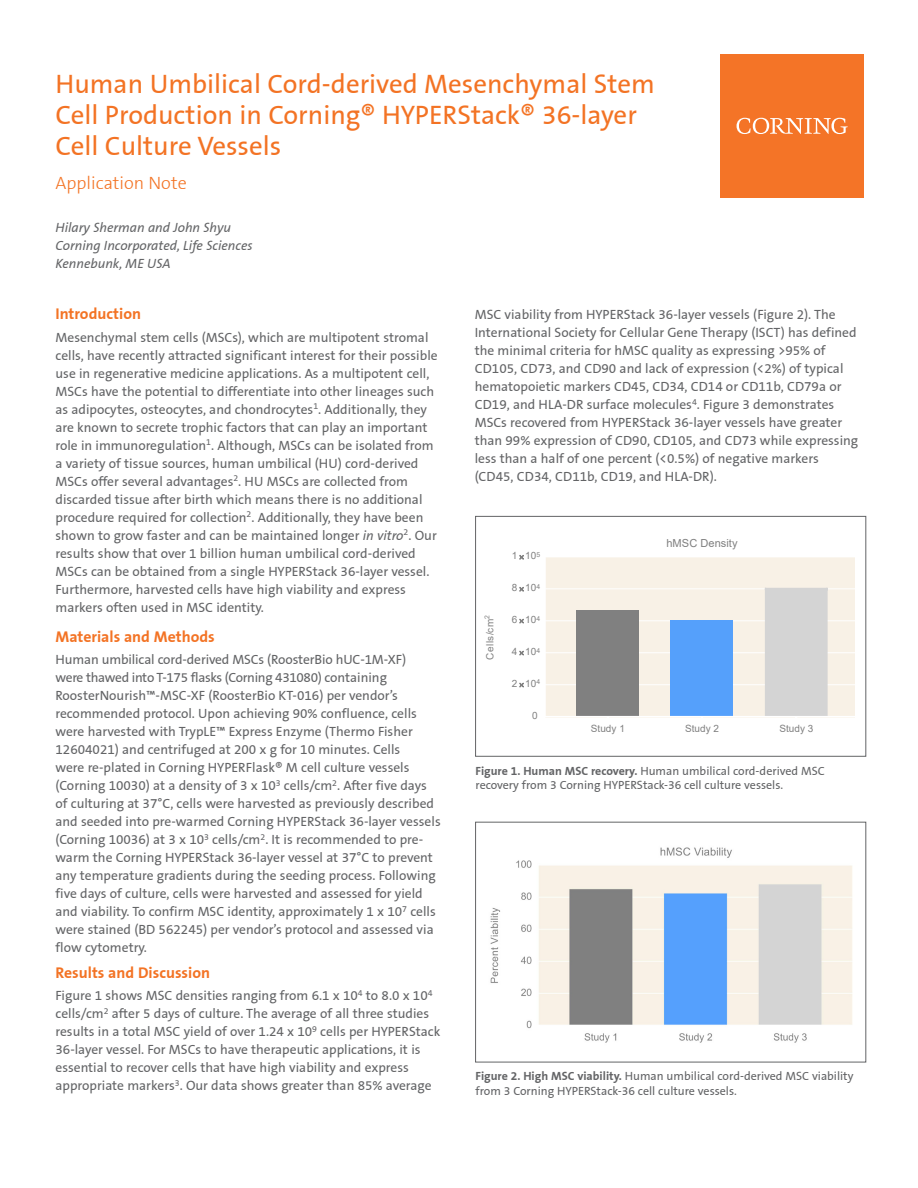
<style>
.page{position:relative;width:918px;height:1188px;background:#fff}
.page>*{position:absolute;margin:0;border:0;box-sizing:border-box;transform-origin:0 0}
.t1{font:27px/30.8px "Corning Sans";color:#f37324}
.t2{font:300 18px "Corning Sans";color:#f37324}
.t3{font:700 15.75px "Corning Sans";color:#f37324}
.t4{font:13.5px/18px "Corning Sans";color:#636466}
.t5{font:italic 13.5px/18px "Corning Sans";color:#636466}
.t6{font:12px/14.2px "Corning Sans";color:#636466}
.t7{font:11.1px "Arial";color:#808080}
.t8{font:10.05px "Arial";color:#808080}
.s1{font-style:italic}
.s2{font-weight:700}
</style>
<div class="page">
<div style="left:720px;top:54px;width:144px;height:144px;background:#f47427"></div>
<svg style="left:736px;top:118px;width:112px;height:16px"></svg>
<div style="left:475px;top:822px;width:391px;height:240px;border:1px solid #636466"></div>
<img style="left:490px;top:847px;width:363px;height:196px">
<div style="left:475px;top:516px;width:391px;height:241px;border:1px solid #636466"></div>
<div style="left:545px;top:557px;width:310px;height:160px;background:#f8f1e6"></div>
<hr style="left:545px;top:684px;width:310px;height:1px;background:#fff">
<hr style="left:545px;top:652px;width:310px;height:1px;background:#fff">
<hr style="left:545px;top:620px;width:310px;height:1px;background:#fff">
<hr style="left:545px;top:588px;width:310px;height:1px;background:#fff">
<div style="left:576px;top:610px;width:63px;height:107px;background:#808080"></div>
<div style="left:671px;top:620px;width:62px;height:97px;background:#55a0fb"></div>
<hr style="left:544px;top:716px;width:311px;height:2px;background:#fff">
<svg style="left:762px;top:587px;width:68px;height:131px;background:#d7d7d6"></svg>
<hr style="left:544px;top:556px;width:2px;height:162px;background:#fff">
<h1 class="t1" style="left:56px;top:69px;width:601px">Human Umbilical Cord-derived Mesenchymal Stem<br>Cell Production in Corning® HYPERStack® 36-layer<br>Cell Culture Vessels</h1>
<h2 class="t2" style="left:56px;top:172px;width:133px">Application Note</h2>
<p class="t5" style="left:56px;top:219px;width:199px">Hilary Sherman and John Shyu<br>Corning Incorporated, Life Sciences<br>Kennebunk, ME USA</p>
<p class="t3" style="left:56px;top:305px;width:87px">Introduction</p>
<p class="t4" style="left:55px;top:328px;width:384px">Mesenchymal stem cells (MSCs), which are multipotent stromal cells, have recently attracted significant interest for their possible use in regenerative medicine applications. As a multipotent cell, MSCs have the potential to differentiate into other lineages such as adipocytes, osteocytes, and chondrocytes<sup>1</sup>. Additionally, they are known to secrete trophic factors that can play an important role in immunoregulation<sup>1</sup>. Although, MSCs can be isolated from a variety of tissue sources, human umbilical (HU) cord-derived MSCs offer several advantages<sup>2</sup>. HU MSCs are collected from discarded tissue after birth which means there is no additional procedure required for collection<sup>2</sup>. Additionally, they have been shown to grow faster and can be maintained longer <span class="s1">in vitro</span><sup>2</sup>. Our results show that over 1 billion human umbilical cord-derived MSCs can be obtained from a single HYPERStack 36-layer vessel.<br>Furthermore, harvested cells have high viability and express markers often used in MSC identity.</p>
<p class="t3" style="left:56px;top:627px;width:161px">Materials and Methods</p>
<p class="t4" style="left:55px;top:651px;width:387px">Human umbilical cord-derived MSCs (RoosterBio hUC-1M-XF)<br>were thawed into T-175 flasks (Corning 431080) containing RoosterNourish™-MSC-XF (RoosterBio KT-016) per vendor’s recommended protocol. Upon achieving 90% confluence, cells were harvested with TrypLE™ Express Enzyme (Thermo Fisher 12604021) and centrifuged at 200 x g for 10 minutes. Cells<br>were re-plated in Corning HYPERFlask® M cell culture vessels (Corning 10030) at a density of 3 x 10<sup>3</sup> cells/cm<sup>2</sup>. After five days of culturing at 37°C, cells were harvested as previously described and seeded into pre-warmed Corning HYPERStack 36-layer vessels (Corning 10036) at 3 x 10<sup>3</sup> cells/cm<sup>2</sup>. It is recommended to pre&shy;warm the Corning HYPERStack 36-layer vessel at 37°C to prevent any temperature gradients during the seeding process. Following five days of culture, cells were harvested and assessed for yield and viability. To confirm MSC identity, approximately 1 x 10<sup>7</sup> cells were stained (BD 562245) per vendor’s protocol and assessed via flow cytometry.</p>
<p class="t3" style="left:56px;top:963px;width:156px">Results and Discussion</p>
<p class="t4" style="left:55px;top:987px;width:386px">Figure 1 shows MSC densities ranging from 6.1 x 10<sup>4</sup> to 8.0 x 10<sup>4 </sup>cells/cm<sup>2</sup> after 5 days of culture. The average of all three studies results in a total MSC yield of over 1.24 x 10<sup>9</sup> cells per HYPERStack 36-layer vessel. For MSCs to have therapeutic applications, it is essential to recover cells that have high viability and express appropriate markers<sup>3</sup>. Our data shows greater than 85% average</p>
<p class="t4" style="left:475px;top:305px;width:385px">MSC viability from HYPERStack 36-layer vessels (Figure 2). The International Society for Cellular Gene Therapy (ISCT) has defined the minimal criteria for hMSC quality as expressing &gt;95% of CD105, CD73, and CD90 and lack of expression (&lt;2%) of typical hematopoietic markers CD45, CD34, CD14 or CD11b, CD79a or CD19, and HLA-DR surface molecules<sup>4</sup>. Figure 3 demonstrates MSCs recovered from HYPERStack 36-layer vessels have greater than 99% expression of CD90, CD105, and CD73 while expressing less than a half of one percent (&lt;0.5%) of negative markers (CD45, CD34, CD11b, CD19, and HLA-DR).</p>
<p class="t8" style="left:483px;top:660px;width:46px;rotate:-90deg">Cells/cm<sup>2</sup></p>
<p class="t8" style="left:512px;top:549px;width:30px">1 10<sup>5</sup></p>
<p class="t8" style="left:512px;top:581px;width:30px">8 10<sup>4</sup></p>
<p class="t8" style="left:512px;top:613px;width:30px">6 10<sup>4</sup></p>
<p class="t8" style="left:512px;top:645px;width:30px">4 10<sup>4</sup></p>
<p class="t8" style="left:512px;top:677px;width:30px">2 10<sup>4</sup></p>
<p class="t8" style="left:532px;top:709px;width:7px">0</p>
<p class="t7" style="left:666px;top:536px;width:73px">hMSC Density</p>
<p class="t8" style="left:591px;top:721px;width:35px">Study 1</p>
<p class="t8" style="left:685px;top:721px;width:35px">Study 2</p>
<p class="t8" style="left:780px;top:721px;width:35px">Study 3</p>
<p class="t6" style="left:476px;top:763px;width:351px"><span class="s2">Figure 1. Human MSC recovery.</span> Human umbilical cord-derived MSC recovery from 3 Corning HYPERStack-36 cell culture vessels.</p>
<p class="t6" style="left:476px;top:1069px;width:379px"><span class="s2">Figure 2. High MSC viability.</span> Human umbilical cord-derived MSC viability from 3 Corning HYPERStack-36 cell culture vessels.</p>
</div>
